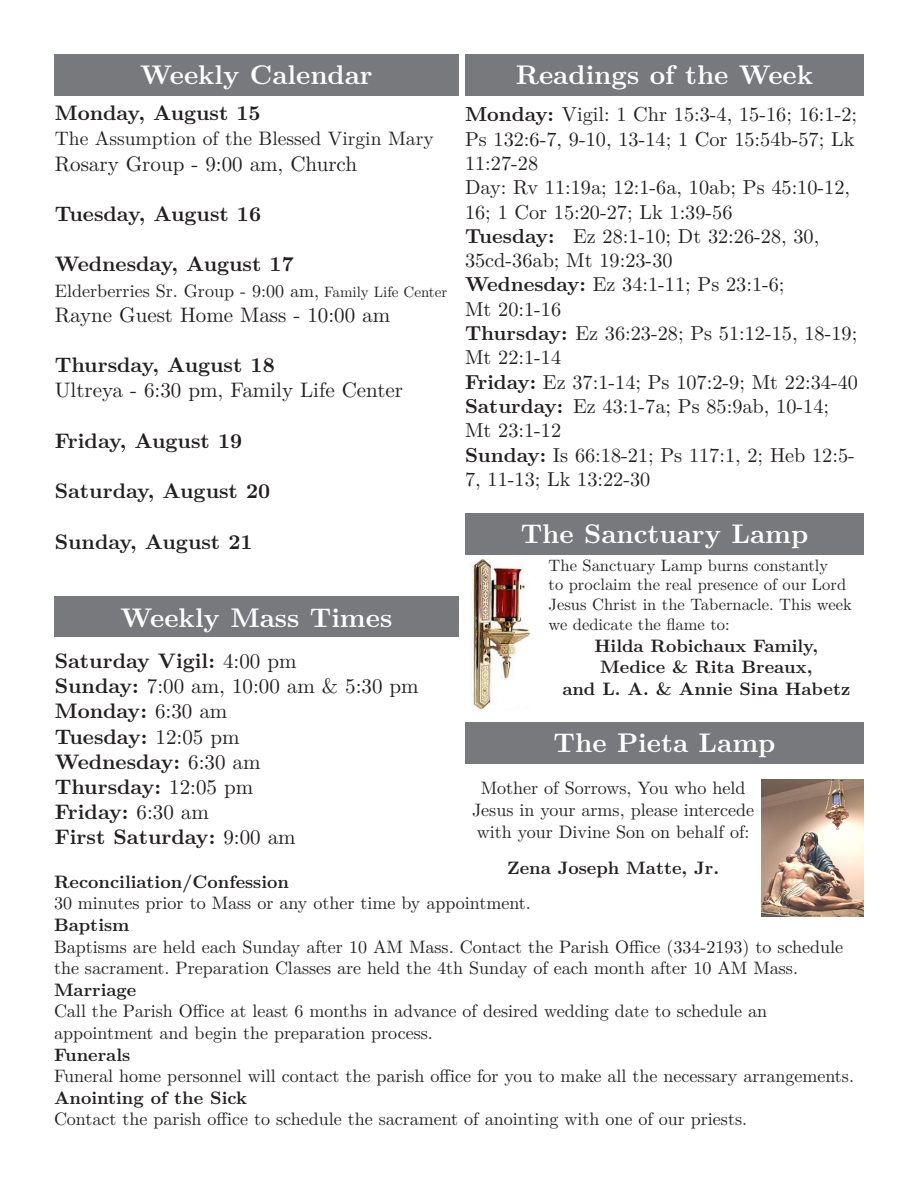
<style>
.page{position:relative;width:918px;height:1188px;background:#fff}
.page>*{position:absolute;margin:0;border:0;box-sizing:border-box;transform-origin:0 0}
.t1{font:700 27px "LM Roman 10";color:#fff}
.t2{font:700 21px/25.2px "LM Roman 10";color:#231f20}
.t3{font:21px "LM Roman 10";color:#231f20}
.t4{font:20.25px/24.3px "LM Roman 10";color:#231f20}
.t5{font:19.5px "LM Roman 10";color:#231f20}
.t6{font:18px/21.6px "LM Roman 10";color:#231f20}
.t7{font:700 18px/21.6px "LM Roman 10";color:#231f20;text-align:center}
.t8{font:16.5px/19.8px "LM Roman 10";color:#231f20}
.s1{font-size:15px}
.s2{font-weight:700}
.s3{font-weight:400}
</style>
<div class="page">
<div style="left:54px;top:54px;width:405px;height:41px;background:#77797c"></div>
<div style="left:54px;top:597px;width:405px;height:40px;background:#77797c"></div>
<div style="left:465px;top:54px;width:399px;height:41px;background:#77797c"></div>
<img style="left:761px;top:780px;width:103px;height:136px">
<img style="left:471px;top:558px;width:58px;height:152px">
<div style="left:465px;top:513px;width:399px;height:41px;background:#77797c"></div>
<div style="left:465px;top:722px;width:399px;height:41px;background:#77797c"></div>
<h1 class="t1" style="left:140px;top:54px;width:234px">Weekly Calendar</h1>
<p class="t2" style="left:55px;top:99px;width:207px">Monday, August 15</p>
<p class="t5" style="left:55px;top:123px;width:380px">The Assumption of the Blessed Virgin Mary</p>
<p class="t3" style="left:55px;top:147px;width:304px">Rosary Group - 9:00 am, Church</p>
<p class="t2" style="left:55px;top:200px;width:208px">Tuesday, August 16</p>
<p class="t2" style="left:55px;top:250px;width:241px">Wednesday, August 17</p>
<p class="t6" style="left:55px;top:278px;width:394px">Elderberries Sr. Group - 9:00 am, <span class="s1">Family Life Center</span></p>
<p class="t3" style="left:55px;top:298px;width:337px">Rayne Guest Home Mass - 10:00 am</p>
<p class="t2" style="left:55px;top:351px;width:222px">Thursday, August 18</p>
<p class="t3" style="left:55px;top:374px;width:350px">Ultreya - 6:30 pm, Family Life Center</p>
<p class="t2" style="left:55px;top:426px;width:189px">Friday, August 19</p>
<p class="t2" style="left:55px;top:477px;width:217px">Saturday, August 20</p>
<p class="t2" style="left:55px;top:527px;width:199px">Sunday, August 21</p>
<h1 class="t1" style="left:516px;top:54px;width:299px">Readings of the Week</h1>
<p class="t4" style="left:465px;top:101px;width:394px"><span class="s2">Monday:</span> Vigil: 1 Chr 15:3-4, 15-16; 16:1-2;<br>Ps 132:6-7, 9-10, 13-14; 1 Cor 15:54b-57; Lk<br>11:27-28<br>Day: Rv 11:19a; 12:1-6a, 10ab; Ps 45:10-12,<br>16; 1 Cor 15:20-27; Lk 1:39-56<br><span class="s2">Tuesday:</span> Ez 28:1-10; Dt 32:26-28, 30,<br>35cd-36ab; Mt 19:23-30<br><span class="s2">Wednesday:</span> Ez 34:1-11; Ps 23:1-6;<br>Mt 20:1-16<br><span class="s2">Thursday:</span> Ez 36:23-28; Ps 51:12-15, 18-19;<br>Mt 22:1-14<br><span class="s2">Friday:</span> Ez 37:1-14; Ps 107:2-9; Mt 22:34-40<br><span class="s2">Saturday:</span> Ez 43:1-7a; Ps 85:9ab, 10-14;<br>Mt 23:1-12<br><span class="s2">Sunday:</span> Is 66:18-21; Ps 117:1, 2; Heb 12:5-<br>7, 11-13; Lk 13:22-30</p>
<h1 class="t1" style="left:521px;top:513px;width:289px">The Sanctuary Lamp</h1>
<p class="t8" style="left:549px;top:554px;width:305px">The Sanctuary Lamp burns constantly<br>to proclaim the real presence of our Lord Jesus Christ in the Tabernacle. This week we dedicate the flame to:</p>
<p class="t7" style="left:562px;top:633px;width:289px">Hilda Robichaux Family,<br>Medice &amp; Rita Breaux,<br>and L. A. &amp; Annie Sina Habetz</p>
<h1 class="t1" style="left:121px;top:596px;width:273px">Weekly Mass Times</h1>
<p class="t2" style="left:55px;top:647px;width:366px">Saturday Vigil: <span class="s3">4:00 pm<br></span>Sunday: <span class="s3">7:00 am, 10:00 am &amp; 5:30 pm<br></span>Monday: <span class="s3">6:30 am<br></span>Tuesday: <span class="s3">12:05 pm<br></span>Wednesday: <span class="s3">6:30 am<br></span>Thursday: <span class="s3">12:05 pm<br></span>Friday: <span class="s3">6:30 am<br></span>First Saturday: <span class="s3">9:00 am</span></p>
<p class="t7" style="left:54px;top:869px;width:237px">Reconciliation/Confession</p>
<p class="t6" style="left:54px;top:891px;width:478px">30 minutes prior to Mass or any other time by appointment.</p>
<p class="t7" style="left:54px;top:913px;width:77px">Baptism</p>
<p class="t6" style="left:54px;top:934px;width:791px">Baptisms are held each Sunday after 10 AM Mass. Contact the Parish Office (334-2193) to schedule the sacrament. Preparation Classes are held the 4th Sunday of each month after 10 AM Mass.</p>
<p class="t7" style="left:54px;top:977px;width:84px">Marriage</p>
<p class="t6" style="left:54px;top:999px;width:715px">Call the Parish Office at least 6 months in advance of desired wedding date to schedule an appointment and begin the preparation process.</p>
<p class="t7" style="left:54px;top:1042px;width:78px">Funerals</p>
<p class="t6" style="left:54px;top:1064px;width:802px">Funeral home personnel will contact the parish office for you to make all the necessary arrangements.</p>
<p class="t7" style="left:54px;top:1085px;width:194px">Anointing of the Sick</p>
<p class="t6" style="left:54px;top:1107px;width:695px">Contact the parish office to schedule the sacrament of anointing with one of our priests.</p>
<h1 class="t1" style="left:554px;top:722px;width:223px">The Pieta Lamp</h1>
<p class="t6" style="left:472px;top:776px;width:284px;text-align:center">Mother of Sorrows, You who held<br>Jesus in your arms, please intercede with your Divine Son on behalf of:</p>
<p class="t7" style="left:507px;top:855px;width:214px">Zena Joseph Matte, Jr.</p>
</div>
